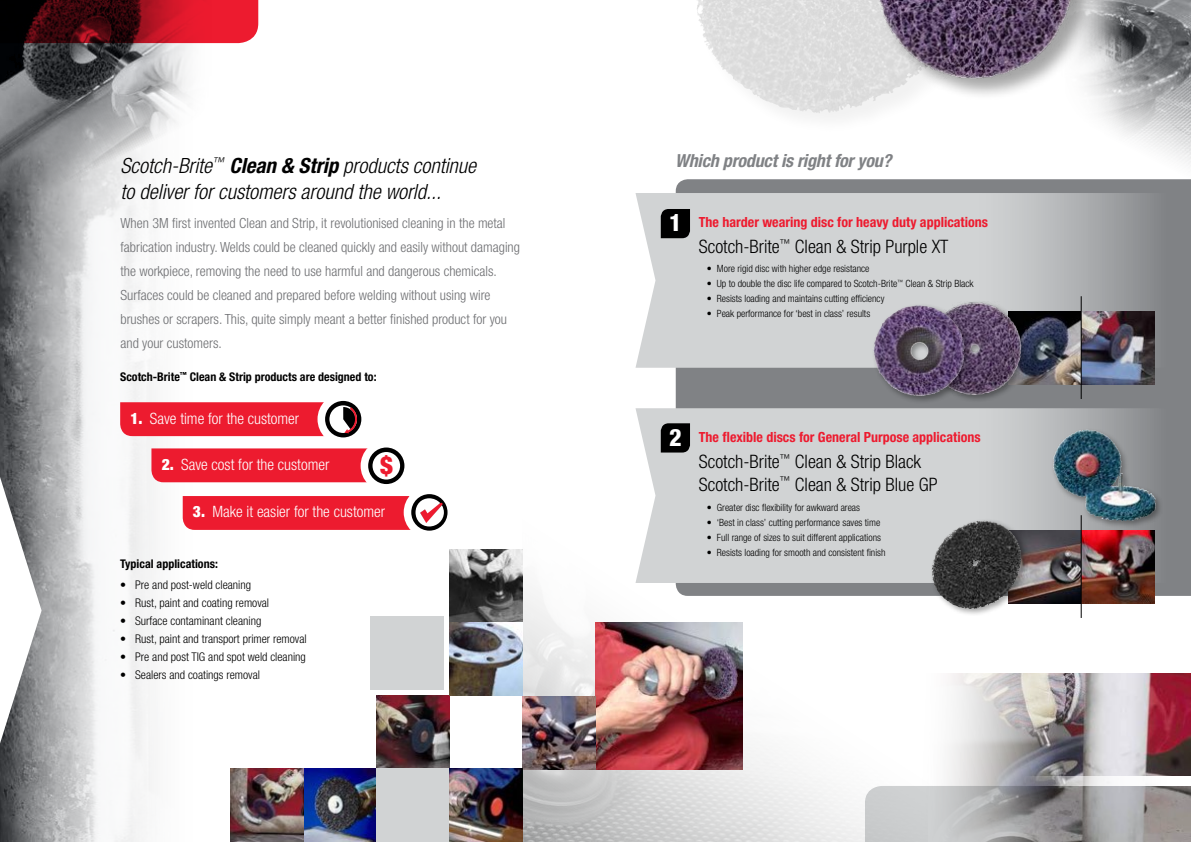
<style>
.page{position:relative;width:1191px;height:842px;background:#fff}
.page>*{position:absolute;margin:0;border:0;box-sizing:border-box;transform-origin:0 0}
.t1{font:900 condensed 24.7px "Helvetica Neue";color:#ed1b2f}
.t2{font:800 condensed 24px "Helvetica Neue";color:#fff}
.t3{font:italic 300 condensed 21px/26px "Helvetica Neue";color:#000}
.t4{font:300 condensed 18.5px/22.2px "Helvetica Neue";color:#000}
.t5{font:italic 700 condensed 18px "Helvetica Neue";letter-spacing:-.01em;color:#808285}
.t6{font:300 condensed 15.6px "Helvetica Neue";color:#fff}
.t7{font:300 condensed 14px/24px "Helvetica Neue";color:#6d6e71}
.t8{font:700 condensed 14px "Helvetica Neue";color:#ed1b2f}
.t9{font:300 condensed 12px "Helvetica Neue";color:#000}
.t10{font:700 condensed 12px "Helvetica Neue";color:#000}
.t11{font:300 condensed 10px "Helvetica Neue";color:#000}
.s1{font-weight:700}
.s2{font-weight:900}
</style>
<div class="page">
<img style="left:522px;top:549px;width:343px;height:293px">
<div style="left:676px;top:179px;width:515px;height:417px;background:#808285"></div>
<img style="left:0;top:43px;width:244px;height:799px">
<img style="left:303px;top:768px;width:73px;height:74px">
<img style="left:230px;top:768px;width:73px;height:74px">
<img style="left:376px;top:696px;width:73px;height:72px">
<img style="left:595px;top:623px;width:147px;height:146px">
<div style="left:370px;top:616px;width:73px;height:73px;background:#d1d3d4"></div>
<img style="left:449px;top:550px;width:73px;height:73px">
<svg style="left:449px;top:623px;width:73px;height:73px;background:#7e8186"></svg>
<div style="left:376px;top:768px;width:73px;height:74px;background:#d1d3d4"></div>
<img style="left:522px;top:696px;width:74px;height:73px">
<img style="left:449px;top:768px;width:73px;height:74px">
<img style="left:0;top:43px;width:217px;height:162px">
<img style="left:1054px;top:0;width:137px;height:193px">
<svg style="left:0;top:0;width:258px;height:43px;background:#7d0f1a"></svg>
<img style="left:944px;top:673px;width:247px;height:113px">
<svg style="left:865px;top:786px;width:326px;height:56px;background:#a8a7a8"></svg>
<svg style="left:1024px;top:776px;width:167px;height:10px"></svg>
<svg style="left:635px;top:408px;width:556px;height:175px;background:#c9cbcc"></svg>
<svg style="left:635px;top:193px;width:556px;height:175px;background:#c3c4c6"></svg>
<img style="left:1028px;top:311px;width:52px;height:73px">
<img style="left:1081px;top:311px;width:73px;height:73px">
<svg style="left:661px;top:209px;width:29px;height:29px"></svg>
<div style="left:926px;top:300px;width:102px;height:103px;background:#000;opacity:.35"></div>
<img style="left:928px;top:301px;width:94px;height:95px">
<div style="left:870px;top:303px;width:102px;height:101px;background:#000;opacity:.35"></div>
<img style="left:902px;top:305px;width:18px;height:3px">
<hr style="left:1080px;top:296px;width:1px;height:103px;background:#000">
<img style="left:1029px;top:530px;width:51px;height:73px">
<img style="left:1081px;top:530px;width:73px;height:73px">
<svg style="left:661px;top:423px;width:29px;height:29px"></svg>
<div style="left:929px;top:518px;width:100px;height:99px;background:#000;opacity:.35"></div>
<img style="left:965px;top:520px;width:19px;height:5px">
<div style="left:1050px;top:427px;width:113px;height:102px;background:#000;opacity:.35"></div>
<img style="left:1059px;top:430px;width:26px;height:15px">
<hr style="left:1080px;top:515px;width:1px;height:103px;background:#000">
<div style="left:695px;top:0;width:304px;height:136px;background:#000;opacity:.35"></div>
<img style="left:696px;top:0;width:181px;height:68px">
<svg style="left:0;top:477px;width:42px;height:266px"></svg>
<div style="left:877px;top:0;width:219px;height:101px;background:#000;opacity:.35"></div>
<img style="left:877px;top:0;width:199px;height:80px">
<div style="left:151px;top:448px;width:216px;height:34px;background:#ed1b2f"></div>
<div style="left:360px;top:440px;width:52px;height:52px;background:#fff;border-radius:50%"></div>
<svg style="left:368px;top:447px;width:36px;height:37px"></svg>
<div style="left:372px;top:452px;width:28px;height:28px;background:#fff;border-radius:50%"></div>
<svg style="left:325px;top:401px;width:36px;height:36px"></svg>
<svg style="left:120px;top:402px;width:240px;height:34px;background:#de3040"></svg>
<div style="left:411px;top:494px;width:36px;height:37px;background:#000;border-radius:50%"></div>
<svg style="left:183px;top:496px;width:261px;height:34px;background:#e53042"></svg>
<h3 class="t3" style="left:120px;top:153px;width:357px">Scotch-Brite<sup>™</sup> <span class="s1">Clean &amp; Strip</span> products continue to deliver for customers around the world...</h3>
<p class="t7" style="left:120px;top:211px;width:401px">When 3M first invented Clean and Strip, it revolutionised cleaning in the metal fabrication industry. Welds could be cleaned quickly and easily without damaging the workpiece, removing the need to use harmful and dangerous chemicals.<br>Surfaces could be cleaned and prepared before welding without using wire brushes or scrapers. This, quite simply meant a better finished product for you and your customers.</p>
<p class="t10" style="left:120px;top:369px;width:258px">Scotch-Brite<sup>™</sup> Clean &amp; Strip products are designed to:</p>
<h3 class="t6" style="left:130px;top:409px;width:170px"><span class="s2">1.</span> Save time for the customer</h3>
<h3 class="t6" style="left:162px;top:455px;width:169px"><span class="s2">2.</span> Save cost for the customer</h3>
<h1 class="t1" style="left:380px;top:450px;width:14px">$</h1>
<h3 class="t6" style="left:193px;top:503px;width:194px"><span class="s2">3.</span> Make it easier for the customer</h3>
<p class="t10" style="left:120px;top:556px;width:99px">Typical applications:</p>
<p class="t9" style="left:120px;top:578px;width:132px">• Pre and post-weld cleaning</p>
<p class="t9" style="left:120px;top:596px;width:150px">• Rust, paint and coating removal</p>
<p class="t9" style="left:120px;top:614px;width:143px">• Surface contaminant cleaning</p>
<p class="t9" style="left:120px;top:632px;width:188px">• Rust, paint and transport primer removal</p>
<p class="t9" style="left:120px;top:650px;width:187px">• Pre and post TIG and spot weld cleaning</p>
<p class="t9" style="left:120px;top:668px;width:141px">• Sealers and coatings removal</p>
<h3 class="t5" style="left:675px;top:150px;width:218px">Which product is right for you?</h3>
<h2 class="t2" style="left:669px;top:208px;width:14px">1</h2>
<h3 class="t8" style="left:699px;top:214px;width:291px">The harder wearing disc for heavy duty applications</h3>
<h3 class="t4" style="left:699px;top:235px;width:251px">Scotch-Brite<sup>™</sup> Clean &amp; Strip Purple XT</h3>
<p class="t11" style="left:707px;top:263px;width:164px">• More rigid disc with higher edge resistance</p>
<p class="t11" style="left:707px;top:278px;width:268px">• Up to double the disc life compared to Scotch-Brite<sup>™</sup> Clean &amp; Strip Black</p>
<p class="t11" style="left:707px;top:293px;width:179px">• Resists loading and maintains cutting efficiency</p>
<p class="t11" style="left:707px;top:308px;width:165px">• Peak performance for ‘best in class’ results</p>
<h2 class="t2" style="left:669px;top:422px;width:14px">2</h2>
<h3 class="t8" style="left:699px;top:429px;width:283px">The flexible discs for General Purpose applications</h3>
<h3 class="t4" style="left:699px;top:450px;width:240px">Scotch-Brite<sup>™</sup> Clean &amp; Strip Black<br>Scotch-Brite<sup>™</sup> Clean &amp; Strip Blue GP</h3>
<p class="t11" style="left:707px;top:501px;width:155px">• Greater disc flexibility for awkward areas</p>
<p class="t11" style="left:707px;top:516px;width:175px">• ‘Best in class’ cutting performance saves time</p>
<p class="t11" style="left:707px;top:531px;width:176px">• Full range of sizes to suit different applications</p>
<p class="t11" style="left:707px;top:546px;width:180px">• Resists loading for smooth and consistent finish</p>
</div>
